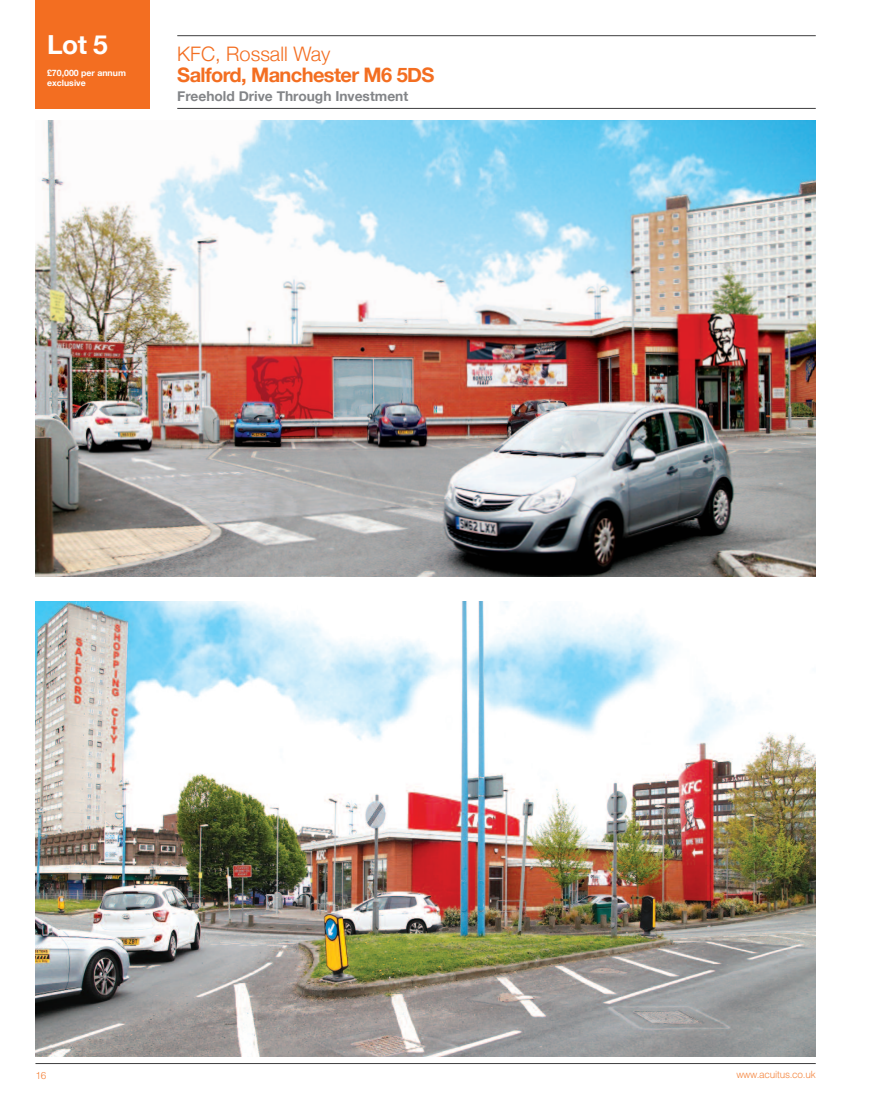
<style>
.page{position:relative;width:869px;height:1099px;background:#fff}
.page>*{position:absolute;margin:0;border:0;box-sizing:border-box;transform-origin:0 0}
.t1{font:700 26.25px "Helvetica Neue";color:#fff}
.t2{font:700 20px "Helvetica Neue";letter-spacing:-.03em;color:#f36e21}
.t3{font:300 20px "Helvetica Neue";color:#f36e21}
.t4{font:700 13.75px "Helvetica Neue";color:#838588}
.t5{font:300 10px "Helvetica";letter-spacing:-.025em;color:#f4833b}
.t6{font:700 8.75px/10px "Helvetica Neue";color:#fff}
</style>
<div class="page">
<div style="left:35px;top:0;width:114px;height:108px;background:#f36e21"></div>
<img style="left:35px;top:120px;width:780px;height:456px">
<img style="left:35px;top:601px;width:780px;height:455px">
<hr style="left:177px;top:35px;width:638px;height:1px;background:#3e3e3f">
<hr style="left:177px;top:108px;width:638px;height:1px;background:#3e3e3f">
<hr style="left:35px;top:1063px;width:780px;height:1px;background:#3e3e3f">
<h1 class="t1" style="left:47px;top:29px;width:62px">Lot 5</h1>
<p class="t6" style="left:47px;top:67px;width:80px">£70,000 per annum exclusive</p>
<h2 class="t3" style="left:177px;top:41px;width:154px">KFC, Rossall Way</h2>
<h2 class="t2" style="left:177px;top:63px;width:258px">Salford, Manchester M6 5DS</h2>
<p class="t4" style="left:177px;top:88px;width:232px">Freehold Drive Through Investment</p>
<p class="t5" style="left:35px;top:1069px;width:12px">16</p>
<p class="t5" style="left:736px;top:1068px;width:81px">www.acuitus.co.uk</p>
</div>
